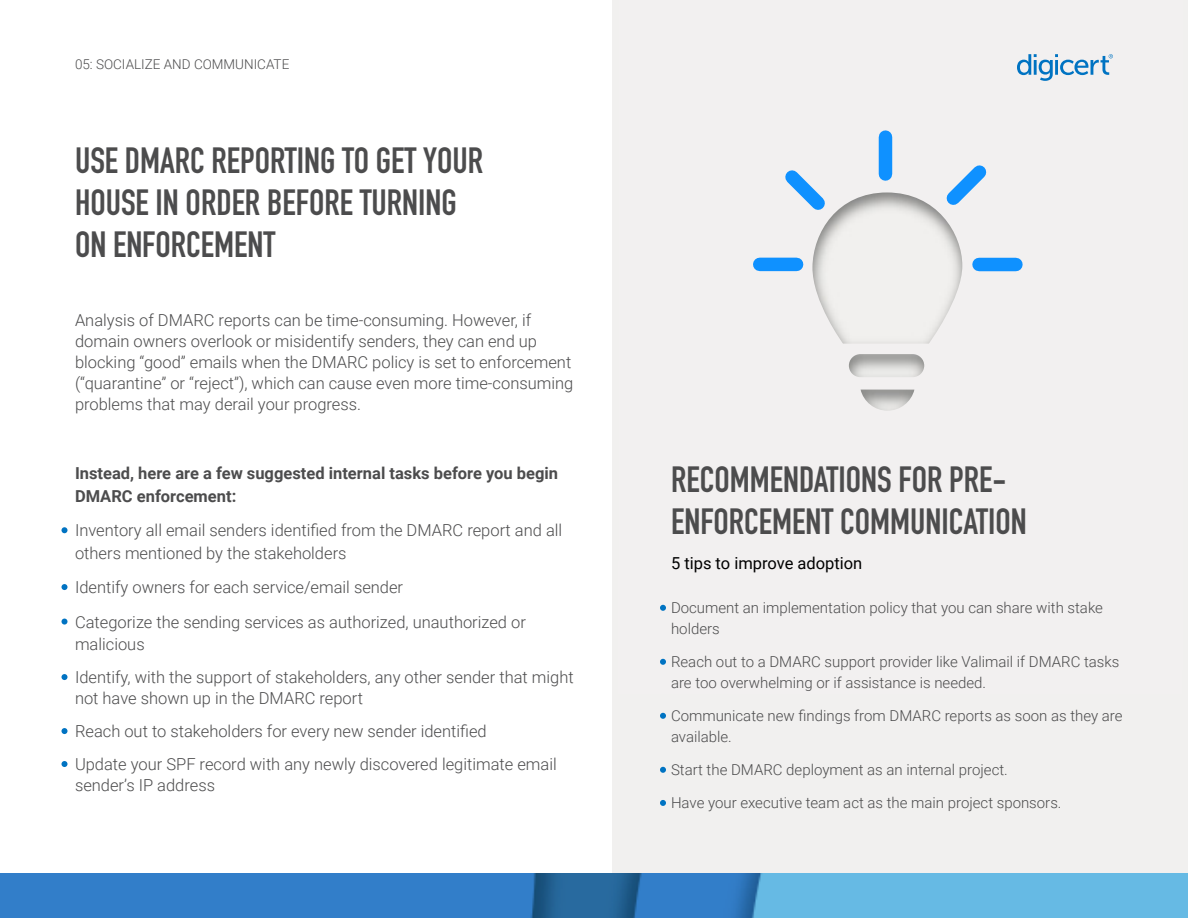
<style>
.page{position:relative;width:1188px;height:918px;background:#fff}
.page>*{position:absolute;margin:0;border:0;box-sizing:border-box;transform-origin:0 0}
.t1{font:700 36px/42px "DIN Condensed";color:#4c4c4d}
.P2C_Following_H3_-_1{font:300 16.5px/21px "Roboto";color:#4c4c4d}
.P2C_Following_H3_-_1-2{font:700 16.5px/22.5px "Roboto";color:#4c4c4d}
.t2{font:16.5px "Roboto";color:#000}
.P2C_Following_H3_-_1-3{font:300 15px/21px "Roboto";color:#4c4c4d}
.P3_Page_Numbers_Doc{font:300 13.5px "Roboto";color:#4c4c4d}
</style>
<div class="page">
<div style="left:613px;top:0;width:575px;height:918px;background:#f1f0ef"></div>
<svg style="left:813px;top:278px;width:148px;height:133px"></svg>
<svg style="left:753px;top:130px;width:270px;height:148px"></svg>
<img style="left:0;top:873px;width:1188px;height:45px">
<svg style="left:1017px;top:54px;width:96px;height:27px"></svg>
<svg style="left:660px;top:605px;width:6px;height:6px"></svg>
<svg style="left:660px;top:659px;width:6px;height:6px"></svg>
<svg style="left:660px;top:713px;width:6px;height:6px"></svg>
<svg style="left:660px;top:767px;width:6px;height:6px"></svg>
<svg style="left:660px;top:800px;width:6px;height:6px"></svg>
<svg style="left:62px;top:527px;width:6px;height:6px"></svg>
<svg style="left:62px;top:584px;width:6px;height:6px"></svg>
<svg style="left:62px;top:674px;width:6px;height:6px"></svg>
<svg style="left:62px;top:728px;width:6px;height:6px"></svg>
<svg style="left:62px;top:619px;width:6px;height:6px"></svg>
<svg style="left:62px;top:761px;width:6px;height:6px"></svg>
<p class="P3_Page_Numbers_Doc" style="left:75px;top:55px;width:216px">05: SOCIALIZE AND COMMUNICATE</p>
<p class="t1" style="left:75px;top:139px;width:410px">USE DMARC REPORTING TO GET YOUR</p>
<p class="t1" style="left:75px;top:181px;width:383px">HOUSE IN ORDER BEFORE TURNING</p>
<p class="t1" style="left:75px;top:223px;width:202px">ON ENFORCEMENT</p>
<p class="P2C_Following_H3_-_1" style="left:75px;top:309px;width:500px">Analysis of DMARC reports can be time-consuming. However, if domain owners overlook or misidentify senders, they can end up blocking “good” emails when the DMARC policy is set to enforcement (“quarantine” or “reject”), which can cause even more time-consuming problems that may derail your progress.</p>
<p class="P2C_Following_H3_-_1-2" style="left:75px;top:461px;width:485px">Instead, here are a few suggested internal tasks before you begin<br>DMARC enforcement:</p>
<p class="P2C_Following_H3_-_1" style="left:75px;top:518px;width:489px;line-height:22.5px">Inventory all email senders identified from the DMARC report and all others mentioned by the stakeholders</p>
<p class="P2C_Following_H3_-_1" style="left:75px;top:576px;width:330px">Identify owners for each service/email sender</p>
<p class="P2C_Following_H3_-_1" style="left:75px;top:610px;width:452px;line-height:22.5px">Categorize the sending services as authorized, unauthorized or malicious</p>
<p class="P2C_Following_H3_-_1" style="left:75px;top:666px;width:500px">Identify, with the support of stakeholders, any other sender that might not have shown up in the DMARC report</p>
<p class="P2C_Following_H3_-_1" style="left:75px;top:720px;width:413px">Reach out to stakeholders for every new sender identified</p>
<p class="P2C_Following_H3_-_1" style="left:75px;top:753px;width:483px">Update your SPF record with any newly discovered legitimate email sender’s IP address</p>
<p class="t1" style="left:671px;top:459px;width:357px">RECOMMENDATIONS FOR PRE-<br>ENFORCEMENT COMMUNICATION</p>
<p class="t2" style="left:671px;top:552px;width:193px">5 tips to improve adoption</p>
<p class="P2C_Following_H3_-_1-3" style="left:671px;top:596px;width:433px">Document an implementation policy that you can share with stake holders</p>
<p class="P2C_Following_H3_-_1-3" style="left:671px;top:650px;width:450px">Reach out to a DMARC support provider like Valimail if DMARC tasks are too overwhelming or if assistance is needed.</p>
<p class="P2C_Following_H3_-_1-3" style="left:671px;top:704px;width:453px">Communicate new findings from DMARC reports as soon as they are available.</p>
<p class="P2C_Following_H3_-_1-3" style="left:671px;top:758px;width:338px">Start the DMARC deployment as an internal project.</p>
<p class="P2C_Following_H3_-_1-3" style="left:671px;top:791px;width:392px">Have your executive team act as the main project sponsors.</p>
</div>
